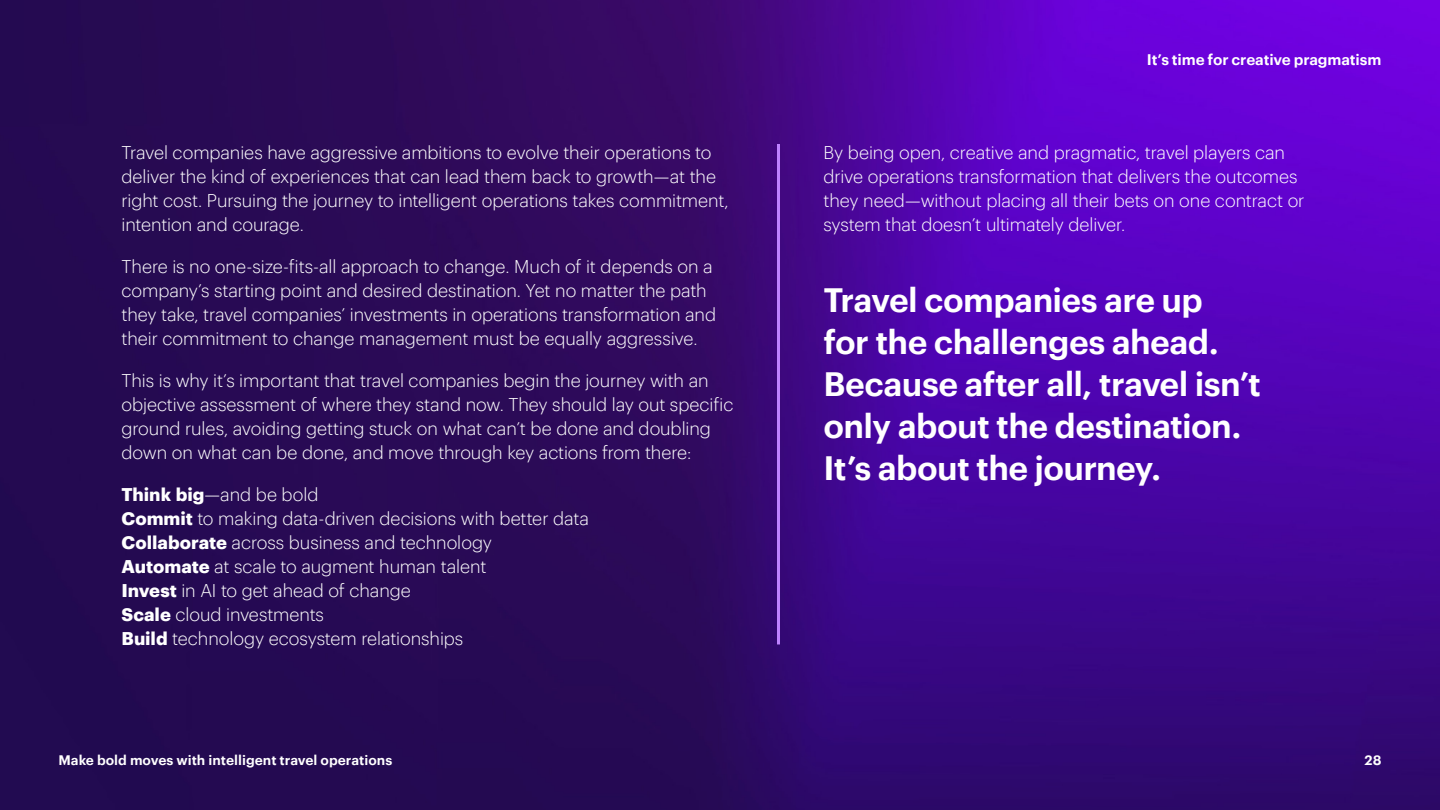
<style>
.page{position:relative;width:1440px;height:810px;background:#fff}
.page>*{position:absolute;margin:0;border:0;box-sizing:border-box;transform-origin:0 0}
._5-D__Pull_Out_Quote{font:600 33px/42px "Graphik";letter-spacing:-.02em;color:#fff}
._4-D__Body_Text_-_Bu{font:300 18px/24px "Graphik";letter-spacing:-.005em;color:#fff}
._3-D__Subhead_Style{font:600 15px "Graphik";letter-spacing:-.01em;color:#fff}
.t1{font:600 13.5px "Graphik";color:#fff}
.s1{font-weight:700}
</style>
<div class="page">
<img style="left:0;top:0;width:1440px;height:810px">
<hr style="left:777px;top:144px;width:3px;height:500px;background:#be82ff">
<p class="_4-D__Body_Text_-_Bu" style="left:122px;top:139px;width:609px">Travel companies have aggressive ambitions to evolve their operations to deliver the kind of experiences that can lead them back to growth—at the right cost. Pursuing the journey to intelligent operations takes commitment, intention and courage.</p>
<p class="_4-D__Body_Text_-_Bu" style="left:122px;top:253px;width:596px">There is no one-size-fits-all approach to change. Much of it depends on a company’s starting point and desired destination. Yet no matter the path they take, travel companies’ investments in operations transformation and their commitment to change management must be equally aggressive.</p>
<p class="_4-D__Body_Text_-_Bu" style="left:122px;top:367px;width:613px">This is why it’s important that travel companies begin the journey with an objective assessment of where they stand now. They should lay out specific ground rules, avoiding getting stuck on what can’t be done and doubling down on what can be done, and move through key actions from there:</p>
<p class="_4-D__Body_Text_-_Bu" style="left:122px;top:481px;width:469px"><span class="s1">Think big</span>—and be bold<br><span class="s1">Commit</span> to making data-driven decisions with better data <span class="s1">Collaborate</span> across business and technology<br><span class="s1">Automate</span> at scale to augment human talent<br><span class="s1">Invest</span> in AI to get ahead of change<br><span class="s1">Scale</span> cloud investments<br><span class="s1">Build</span> technology ecosystem relationships</p>
<p class="_3-D__Subhead_Style" style="left:1147px;top:48px;width:236px">It’s time for creative pragmatism</p>
<p class="_4-D__Body_Text_-_Bu" style="left:824px;top:139px;width:483px">By being open, creative and pragmatic, travel players can drive operations transformation that delivers the outcomes they need—without placing all their bets on one contract or system that doesn’t ultimately deliver.</p>
<p class="_5-D__Pull_Out_Quote" style="left:824px;top:277px;width:439px">Travel companies are up<br>for the challenges ahead.<br>Because after all, travel isn’t only about the destination.<br>It’s about the journey.</p>
<p class="t1" style="left:58px;top:750px;width:335px">Make bold moves with intelligent travel operations</p>
<p class="t1" style="left:1365px;top:750px;width:18px">28</p>
</div>
